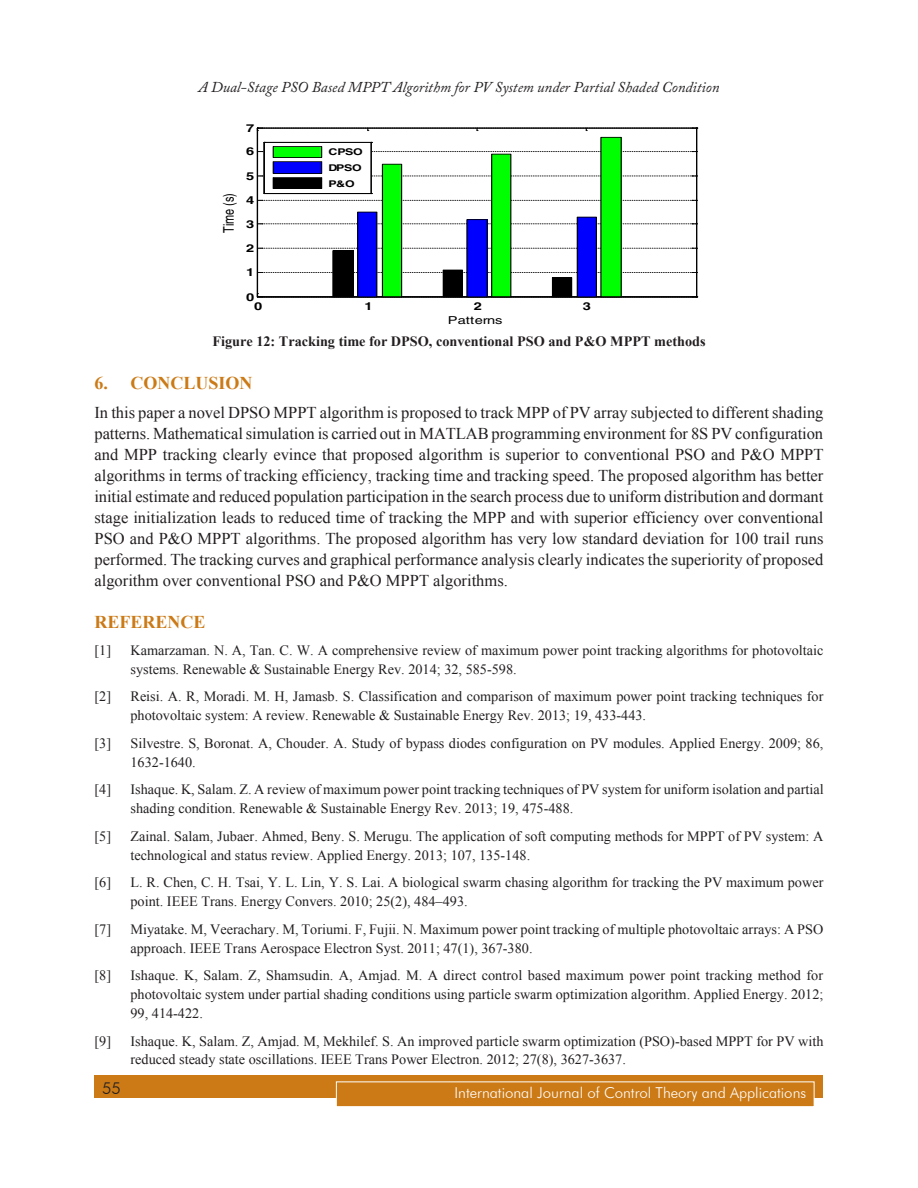
<style>
.page{position:relative;width:918px;height:1188px;background:#fff}
.page>*{position:absolute;margin:0;border:0;box-sizing:border-box;transform-origin:0 0}
.Subhead_1{font:700 18px "Times New Roman";color:#cb7a16}
.Subhead_a{font:700 18px "Times New Roman";color:#cb7a16}
.Body_text{font:16.5px/21px "Times New Roman";color:#231f20;text-align:justify}
.t1{font:300 16.5px "Futura BT";color:#231f20}
.t2{font:italic 15px "Adobe Caslon Pro";color:#231f20}
.t3{font:300 15px "Futura BT";color:#fff}
.t4{font:14.7px "Helvetica";color:#000;scale:.75 1}
.References{font:14.25px/18.8px "Times New Roman";color:#231f20}
.t5{font:700 14.25px "Times New Roman";color:#231f20}
.t6{font:700 10.95px "Helvetica";color:#000;scale:1.34 1}
.t7{font:10.95px "Helvetica";letter-spacing:-.02em;color:#000;scale:1.34 1}
.t8{font:700 9.3px/15.9px "Helvetica";letter-spacing:-.03em;color:#000;scale:1.34 1}
</style>
<div class="page">
<div style="left:94px;top:1076px;width:730px;height:22px;background:#cb7a16"></div>
<div style="left:336px;top:1082px;width:478px;height:25px;background:#cb7a16"></div>
<div style="left:336px;top:1082px;width:478px;height:25px;border:1px solid #fff"></div>
<svg style="left:258px;top:272px;width:440px;height:1px"></svg>
<svg style="left:258px;top:248px;width:440px;height:1px"></svg>
<svg style="left:258px;top:223px;width:440px;height:1px"></svg>
<svg style="left:258px;top:200px;width:440px;height:1px"></svg>
<svg style="left:258px;top:175px;width:440px;height:1px"></svg>
<svg style="left:258px;top:151px;width:440px;height:1px"></svg>
<svg style="left:258px;top:293px;width:440px;height:4px"></svg>
<hr style="left:696px;top:128px;width:1px;height:169px;background:#000">
<hr style="left:257px;top:128px;width:1px;height:169px;background:#000">
<svg style="left:258px;top:128px;width:440px;height:3px"></svg>
<div style="left:382px;top:164px;width:20px;height:133px;background:#0f0"></div>
<div style="left:382px;top:164px;width:20px;height:133px;border:1px solid #000"></div>
<div style="left:492px;top:154px;width:19px;height:143px;background:#0f0"></div>
<div style="left:491px;top:154px;width:20px;height:143px;border:1px solid #000"></div>
<div style="left:601px;top:137px;width:20px;height:160px;background:#0f0"></div>
<div style="left:600px;top:137px;width:22px;height:160px;border:1px solid #000"></div>
<hr style="left:259px;top:296px;width:438px;height:1px;background:#000">
<div style="left:358px;top:212px;width:19px;height:85px;background:#00f"></div>
<div style="left:357px;top:212px;width:20px;height:85px;border:1px solid #000"></div>
<div style="left:467px;top:220px;width:20px;height:77px;background:#00f"></div>
<div style="left:577px;top:217px;width:19px;height:80px;background:#00f"></div>
<div style="left:577px;top:217px;width:20px;height:80px;border:1px solid #000"></div>
<div style="left:333px;top:251px;width:20px;height:46px;background:#000"></div>
<div style="left:332px;top:250px;width:22px;height:47px;border:1px solid #000"></div>
<div style="left:443px;top:270px;width:19px;height:27px;background:#000"></div>
<div style="left:443px;top:270px;width:20px;height:27px;border:1px solid #000"></div>
<div style="left:553px;top:278px;width:19px;height:19px;background:#000"></div>
<div style="left:552px;top:277px;width:20px;height:20px;border:1px solid #000"></div>
<div style="left:264px;top:142px;width:107px;height:52px;background:#fff"></div>
<div style="left:264px;top:142px;width:108px;height:52px;border:1px solid #fff"></div>
<hr style="left:264px;top:142px;width:107px;height:1px;background:#000">
<hr style="left:264px;top:193px;width:107px;height:1px;background:#000">
<hr style="left:371px;top:142px;width:1px;height:52px;background:#000">
<hr style="left:264px;top:142px;width:1px;height:52px;background:#000">
<div style="left:273px;top:147px;width:49px;height:10px;background:#0f0"></div>
<div style="left:273px;top:146px;width:49px;height:12px;border:1px solid #000"></div>
<div style="left:273px;top:162px;width:49px;height:11px;background:#00f"></div>
<div style="left:273px;top:161px;width:49px;height:13px;border:1px solid #000"></div>
<div style="left:273px;top:178px;width:49px;height:11px;background:#000"></div>
<div style="left:273px;top:177px;width:49px;height:12px;border:1px solid #000"></div>
<p class="t2" style="left:198px;top:78px;width:523px">A Dual-Stage PSO Based MPPT Algorithm for PV System under Partial Shaded Condition</p>
<p class="t4" style="left:220px;top:233px;width:55px;rotate:-90deg">Time (s)</p>
<p class="t6" style="left:246px;top:121px;width:8px">7</p>
<p class="t6" style="left:246px;top:145px;width:8px">6</p>
<p class="t6" style="left:246px;top:169px;width:8px">5</p>
<p class="t6" style="left:246px;top:194px;width:8px">4</p>
<p class="t6" style="left:246px;top:217px;width:8px">3</p>
<p class="t6" style="left:246px;top:241px;width:8px">2</p>
<p class="t6" style="left:246px;top:266px;width:8px">1</p>
<p class="t8" style="left:328px;top:144px;width:27px">CPSO<br>DPSO<br>P&amp;O</p>
<p class="t6" style="left:246px;top:290px;width:8px">0</p>
<p class="t6" style="left:254px;top:299px;width:8px">0</p>
<p class="t6" style="left:364px;top:299px;width:8px">1</p>
<p class="t6" style="left:474px;top:299px;width:8px">2</p>
<p class="t6" style="left:583px;top:299px;width:8px">3</p>
<p class="t7" style="left:448px;top:314px;width:42px">Patterns</p>
<p class="t5" style="left:212px;top:332px;width:495px">Figure 12: Tracking time for DPSO, conventional PSO and P&amp;O MPPT methods</p>
<p class="Subhead_1" style="left:94px;top:370px;width:160px">6. Conclusion</p>
<p class="Body_text" style="left:94px;top:401px;width:731px">In this paper a novel DPSO MPPT algorithm is proposed to track MPP of PV array subjected to different shading patterns. Mathematical simulation is carried out in MATLAB programming environment for 8S PV configuration and MPP tracking clearly evince that proposed algorithm is superior to conventional PSO and P&amp;O MPPT algorithms in terms of tracking efficiency, tracking time and tracking speed. The proposed algorithm has better initial estimate and reduced population participation in the search process due to uniform distribution and dormant stage initialization leads to reduced time of tracking the MPP and with superior efficiency over conventional PSO and P&amp;O MPPT algorithms. The proposed algorithm has very low standard deviation for 100 trail runs performed. The tracking curves and graphical performance analysis clearly indicates the superiority of proposed algorithm over conventional PSO and P&amp;O MPPT algorithms.</p>
<p class="Subhead_a" style="left:94px;top:610px;width:113px">Reference</p>
<p class="References" style="left:94px;top:641px;width:18px">[1]</p>
<p class="References" style="left:130px;top:641px;width:694px">Kamarzaman. N. A, Tan. C. W. A comprehensive review of maximum power point tracking algorithms for photovoltaic systems. Renewable &amp; Sustainable Energy Rev. 2014; 32, 585-598.</p>
<p class="References" style="left:94px;top:687px;width:18px">[2]</p>
<p class="References" style="left:130px;top:687px;width:694px">Reisi. A. R, Moradi. M. H, Jamasb. S. Classification and comparison of maximum power point tracking techniques for photovoltaic system: A review. Renewable &amp; Sustainable Energy Rev. 2013; 19, 433-443.</p>
<p class="References" style="left:94px;top:734px;width:18px">[3]</p>
<p class="References" style="left:130px;top:734px;width:694px">Silvestre. S, Boronat. A, Chouder. A. Study of bypass diodes configuration on PV modules. Applied Energy. 2009; 86,<br>1632-1640.</p>
<p class="References" style="left:94px;top:780px;width:18px">[4]</p>
<p class="References" style="left:130px;top:780px;width:695px">Ishaque. K, Salam. Z. A review of maximum power point tracking techniques of PV system for uniform isolation and partial shading condition. Renewable &amp; Sustainable Energy Rev. 2013; 19, 475-488.</p>
<p class="References" style="left:94px;top:827px;width:18px">[5]</p>
<p class="References" style="left:130px;top:827px;width:694px">Zainal. Salam, Jubaer. Ahmed, Beny. S. Merugu. The application of soft computing methods for MPPT of PV system: A technological and status review. Applied Energy. 2013; 107, 135-148.</p>
<p class="References" style="left:94px;top:873px;width:18px">[6]</p>
<p class="References" style="left:130px;top:873px;width:694px">L. R. Chen, C. H. Tsai, Y. L. Lin, Y. S. Lai. A biological swarm chasing algorithm for tracking the PV maximum power point. IEEE Trans. Energy Convers. 2010; 25(2), 484–493.</p>
<p class="References" style="left:94px;top:920px;width:18px">[7]</p>
<p class="References" style="left:130px;top:920px;width:694px">Miyatake. M, Veerachary. M, Toriumi. F, Fujii. N. Maximum power point tracking of multiple photovoltaic arrays: A PSO approach. IEEE Trans Aerospace Electron Syst. 2011; 47(1), 367-380.</p>
<p class="References" style="left:94px;top:966px;width:18px">[8]</p>
<p class="References" style="left:130px;top:966px;width:694px;text-align:justify">Ishaque. K, Salam. Z, Shamsudin. A, Amjad. M. A direct control based maximum power point tracking method for photovoltaic system under partial shading conditions using particle swarm optimization algorithm. Applied Energy. 2012; 99, 414-422.</p>
<p class="References" style="left:94px;top:1031px;width:18px">[9]</p>
<p class="References" style="left:130px;top:1031px;width:694px">Ishaque. K, Salam. Z, Amjad. M, Mekhilef. S. An improved particle swarm optimization (PSO)-based MPPT for PV with reduced steady state oscillations. IEEE Trans Power Electron. 2012; 27(8), 3627-3637.</p>
<p class="t1" style="left:102px;top:1078px;width:21px">55</p>
<p class="t3" style="left:455px;top:1084px;width:353px">International Journal of Control Theory and Applications</p>
</div>
